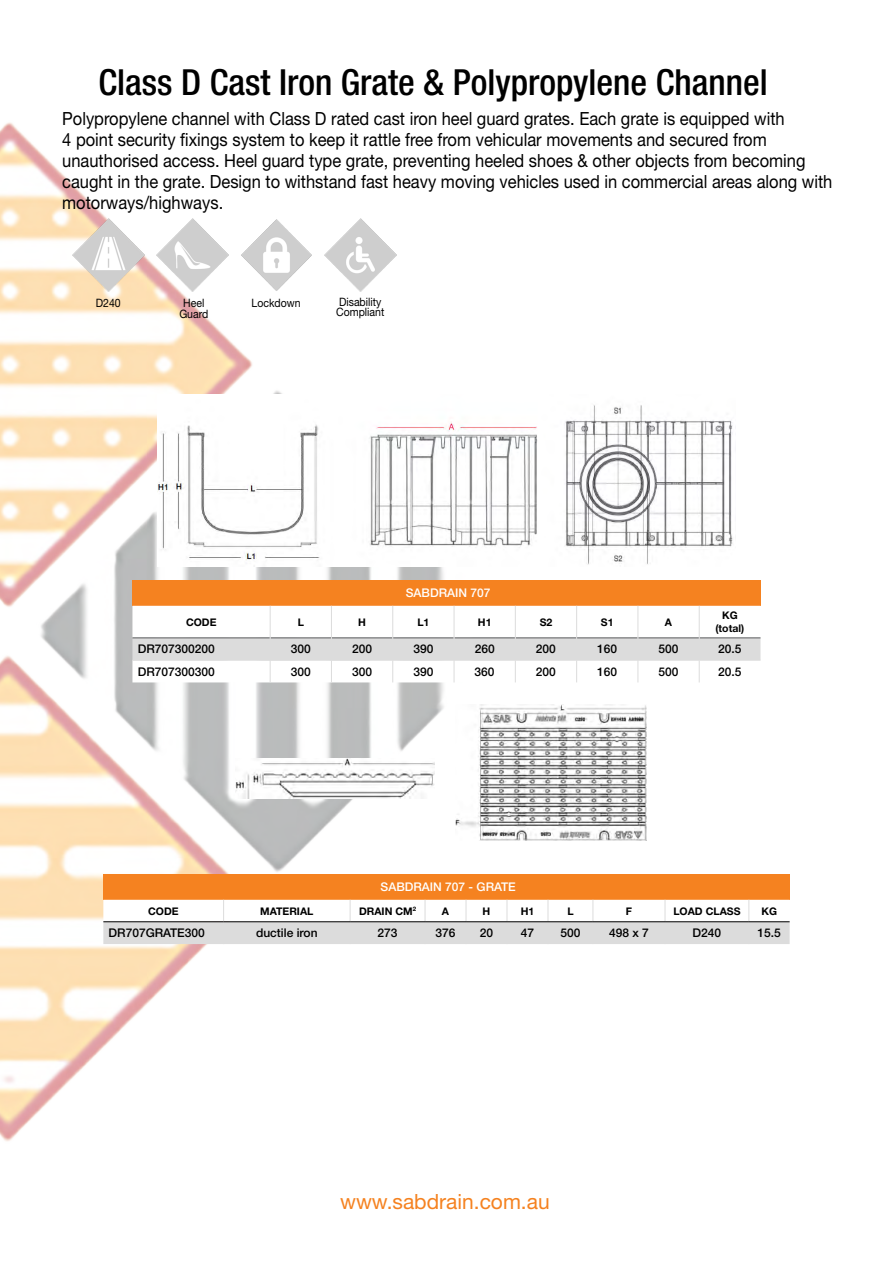
<style>
.page{position:relative;width:893px;height:1263px;background:#fff}
.page>*{position:absolute;margin:0;border:0;box-sizing:border-box;transform-origin:0 0}
.t1{font:500 condensed 36px "Helvetica Neue LT Std";color:#000}
.t2{font:21px "Helvetica Neue LT Std";color:#f58220}
.t3{font:18.15px/21px "Helvetica Neue LT Std";color:#000;scale:.91 1}
.t4{font:500 12px "Helvetica Neue LT Std";color:#000}
.t5{font:500 12px "Helvetica Neue LT Std";color:#fff}
.t6{font:11.55px/10.5px "Helvetica Neue LT Std";color:#000;text-align:center;scale:.91 1}
.t7{font:700 10.5px/12.6px "Helvetica Neue LT Std";color:#000;text-align:center}
</style>
<div class="page">
<img style="left:0;top:122px;width:516px;height:1020px">
<img style="left:70px;top:217px;width:76px;height:76px">
<img style="left:154px;top:217px;width:76px;height:76px">
<img style="left:239px;top:218px;width:74px;height:74px">
<img style="left:322px;top:217px;width:76px;height:76px">
<img style="left:157px;top:395px;width:576px;height:172px">
<div style="left:132px;top:580px;width:628px;height:26px;background:#f58220"></div>
<svg style="left:132px;top:606px;width:628px;height:32px"></svg>
<svg style="left:132px;top:638px;width:628px;height:44px"></svg>
<hr style="left:270px;top:606px;width:1px;height:32px;background:#dcdcdc">
<hr style="left:331px;top:606px;width:1px;height:32px;background:#dcdcdc">
<hr style="left:392px;top:606px;width:1px;height:32px;background:#dcdcdc">
<hr style="left:454px;top:606px;width:1px;height:32px;background:#dcdcdc">
<hr style="left:515px;top:606px;width:1px;height:32px;background:#dcdcdc">
<hr style="left:576px;top:606px;width:1px;height:32px;background:#dcdcdc">
<hr style="left:638px;top:606px;width:1px;height:32px;background:#dcdcdc">
<hr style="left:699px;top:606px;width:1px;height:32px;background:#dcdcdc">
<div style="left:103px;top:874px;width:687px;height:26px;background:#f58220"></div>
<svg style="left:103px;top:900px;width:687px;height:44px"></svg>
<hr style="left:103px;top:921px;width:121px;height:1px;background:#000">
<hr style="left:224px;top:921px;width:126px;height:1px;background:#000">
<hr style="left:350px;top:921px;width:75px;height:1px;background:#000">
<hr style="left:425px;top:921px;width:41px;height:1px;background:#000">
<hr style="left:466px;top:921px;width:41px;height:1px;background:#000">
<hr style="left:507px;top:921px;width:41px;height:1px;background:#000">
<hr style="left:548px;top:921px;width:45px;height:1px;background:#000">
<hr style="left:593px;top:921px;width:72px;height:1px;background:#000">
<hr style="left:665px;top:921px;width:84px;height:1px;background:#000">
<hr style="left:749px;top:921px;width:41px;height:1px;background:#000">
<img style="left:455px;top:705px;width:192px;height:135px">
<img style="left:236px;top:758px;width:198px;height:40px">
<h1 class="t1" style="left:98px;top:61px;width:671px">Class D Cast Iron Grate &amp; Polypropylene Channel</h1>
<p class="t3" style="left:62px;top:107px;width:848px">Polypropylene channel with Class D rated cast iron heel guard grates. Each grate is equipped with<br>4 point security fixings system to keep it rattle free from vehicular movements and secured from unauthorised access. Heel guard type grate, preventing heeled shoes &amp; other objects from becoming caught in the grate. Design to withstand fast heavy moving vehicles used in commercial areas along with motorways/highways.</p>
<p class="t6" style="left:96px;top:297px;width:29px">D240</p>
<p class="t6" style="left:179px;top:297px;width:33px">Heel<br>Guard</p>
<p class="t6" style="left:252px;top:297px;width:55px">Lockdown</p>
<p class="t6" style="left:336px;top:296px;width:55px;text-align:left">Disability<br>Compliant</p>
<p class="t5" style="left:406px;top:586px;width:86px">SABDRAIN 707</p>
<p class="t7" style="left:186px;top:615px;width:32px">CODE</p>
<p class="t7" style="left:298px;top:615px;width:8px">L</p>
<p class="t7" style="left:358px;top:615px;width:9px">H</p>
<p class="t7" style="left:417px;top:615px;width:14px">L1</p>
<p class="t7" style="left:478px;top:615px;width:15px">H1</p>
<p class="t7" style="left:540px;top:615px;width:14px">S2</p>
<p class="t7" style="left:601px;top:615px;width:14px">S1</p>
<p class="t7" style="left:665px;top:615px;width:9px">A</p>
<p class="t7" style="left:715px;top:609px;width:30px">KG (total)</p>
<p class="t4" style="left:138px;top:642px;width:79px">DR707300200</p>
<p class="t4" style="left:291px;top:642px;width:22px">300</p>
<p class="t4" style="left:352px;top:642px;width:22px">200</p>
<p class="t4" style="left:413px;top:642px;width:22px">390</p>
<p class="t4" style="left:475px;top:642px;width:22px">260</p>
<p class="t4" style="left:536px;top:642px;width:22px">200</p>
<p class="t4" style="left:597px;top:642px;width:22px">160</p>
<p class="t4" style="left:658px;top:642px;width:22px">500</p>
<p class="t4" style="left:718px;top:642px;width:25px">20.5</p>
<p class="t4" style="left:138px;top:664px;width:79px">DR707300300</p>
<p class="t4" style="left:291px;top:664px;width:22px">300</p>
<p class="t4" style="left:352px;top:664px;width:22px">300</p>
<p class="t4" style="left:413px;top:664px;width:22px">390</p>
<p class="t4" style="left:475px;top:664px;width:22px">360</p>
<p class="t4" style="left:536px;top:664px;width:22px">200</p>
<p class="t4" style="left:597px;top:664px;width:22px">160</p>
<p class="t4" style="left:658px;top:664px;width:22px">500</p>
<p class="t4" style="left:718px;top:664px;width:25px">20.5</p>
<p class="t5" style="left:381px;top:880px;width:137px">SABDRAIN 707 - GRATE</p>
<p class="t7" style="left:148px;top:904px;width:32px">CODE</p>
<p class="t7" style="left:260px;top:904px;width:55px">MATERIAL</p>
<p class="t7" style="left:359px;top:904px;width:59px">DRAIN CM<sup>2</sup></p>
<p class="t7" style="left:442px;top:904px;width:9px">A</p>
<p class="t7" style="left:483px;top:904px;width:9px">H</p>
<p class="t7" style="left:521px;top:904px;width:15px">H1</p>
<p class="t7" style="left:567px;top:904px;width:8px">L</p>
<p class="t7" style="left:626px;top:904px;width:8px">F</p>
<p class="t7" style="left:673px;top:904px;width:69px">LOAD CLASS</p>
<p class="t7" style="left:761px;top:904px;width:17px">KG</p>
<p class="t4" style="left:109px;top:926px;width:98px">DR707GRATE300</p>
<p class="t4" style="left:256px;top:926px;width:63px">ductile iron</p>
<p class="t4" style="left:378px;top:926px;width:22px">273</p>
<p class="t4" style="left:435px;top:926px;width:22px">376</p>
<p class="t4" style="left:480px;top:926px;width:15px">20</p>
<p class="t4" style="left:521px;top:926px;width:15px">47</p>
<p class="t4" style="left:560px;top:926px;width:22px">500</p>
<p class="t4" style="left:609px;top:926px;width:41px">498 x 7</p>
<p class="t4" style="left:693px;top:926px;width:30px">D240</p>
<p class="t4" style="left:758px;top:926px;width:25px">15.5</p>
<p class="t2" style="left:340px;top:1189px;width:211px">www.sabdrain.com.au</p>
</div>
